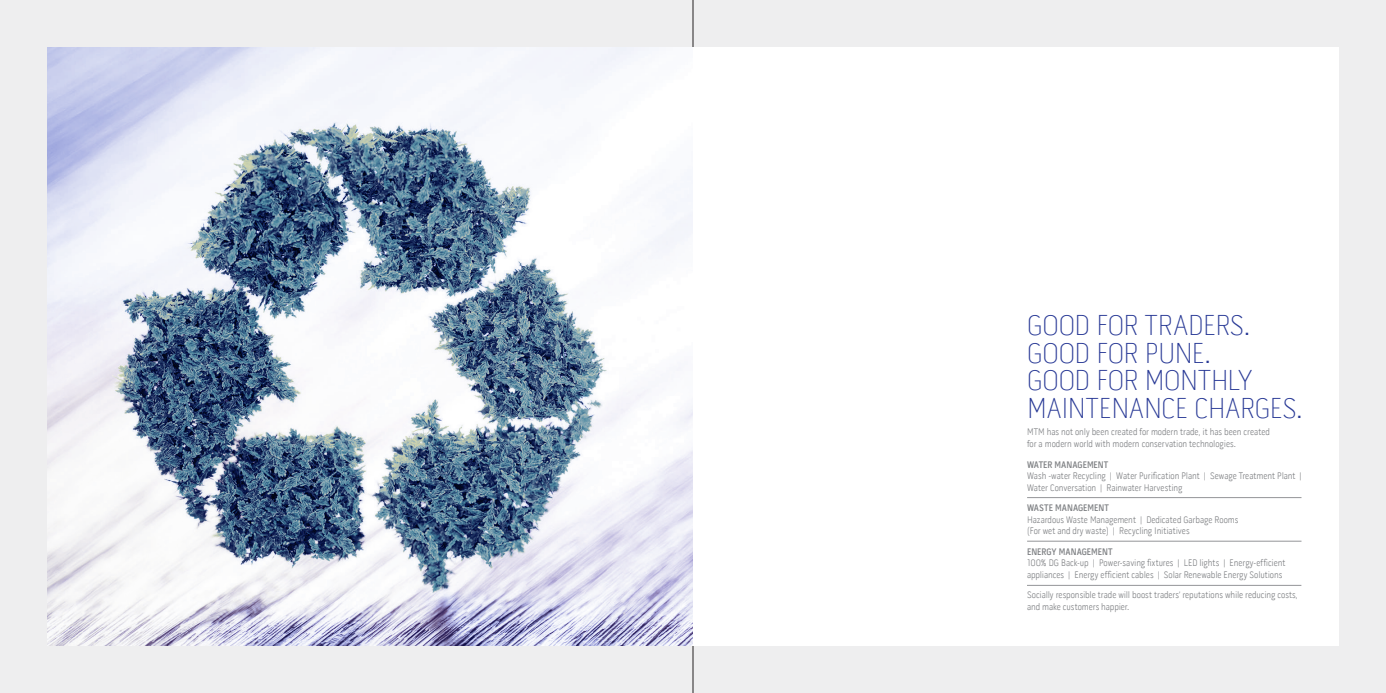
<style>
.page{position:relative;width:1386px;height:693px;background:#eeeeef}
.page>*{position:absolute;margin:0;border:0;box-sizing:border-box;transform-origin:0 0}
.t1{font:100 29.14px/27.9px "Pill Gothic 300 mg";letter-spacing:-.015em;color:#273895}
.t2{font:300 9.62px/11.5px "Pill Gothic 300 mg";letter-spacing:-.005em;color:#808285}
.t3{font:600 9.62px "Pill Gothic 300 mg";letter-spacing:-.005em;color:#808285}
</style>
<div class="page">
<hr style="left:693px;top:0;width:1px;height:693px;background:#231f20">
<div style="left:693px;top:47px;width:646px;height:599px;background:#fff"></div>
<svg style="left:47px;top:47px;width:646px;height:599px"></svg>
<hr style="left:1027px;top:497px;width:275px;height:1px;background:#939598">
<hr style="left:1027px;top:541px;width:275px;height:1px;background:#939598">
<hr style="left:1027px;top:585px;width:274px;height:1px;background:#939598">
<h1 class="t1" style="left:1027px;top:311px;width:277px">GOOD FOR TRADERS.<br>GOOD FOR PUNE.<br>GOOD FOR MONTHLY<br>MAINTENANCE CHARGES.</h1>
<p class="t2" style="left:1027px;top:427px;width:244px">MTM has not only been created for modern trade, it has been created for a modern world with modern conservation technologies.</p>
<p class="t3" style="left:1027px;top:458px;width:83px">WATER MANAGEMENT</p>
<p class="t2" style="left:1027px;top:470px;width:276px">Wash -water Recycling | Water Purification Plant | Sewage Treatment Plant |<br>Water Conversation | Rainwater Harvesting</p>
<p class="t3" style="left:1027px;top:502px;width:83px">WASTE MANAGEMENT</p>
<p class="t2" style="left:1027px;top:514px;width:213px">Hazardous Waste Management | Dedicated Garbage Rooms (For wet and dry waste) | Recycling Initiatives</p>
<p class="t3" style="left:1027px;top:546px;width:87px">ENERGY MANAGEMENT</p>
<p class="t2" style="left:1027px;top:557px;width:260px">100% DG Back-up | Power-saving fixtures | LED lights | Energy-efficient appliances | Energy efficient cables | Solar Renewable Energy Solutions</p>
<p class="t2" style="left:1027px;top:589px;width:272px">Socially responsible trade will boost traders’ reputations while reducing costs, and make customers happier.</p>
</div>
